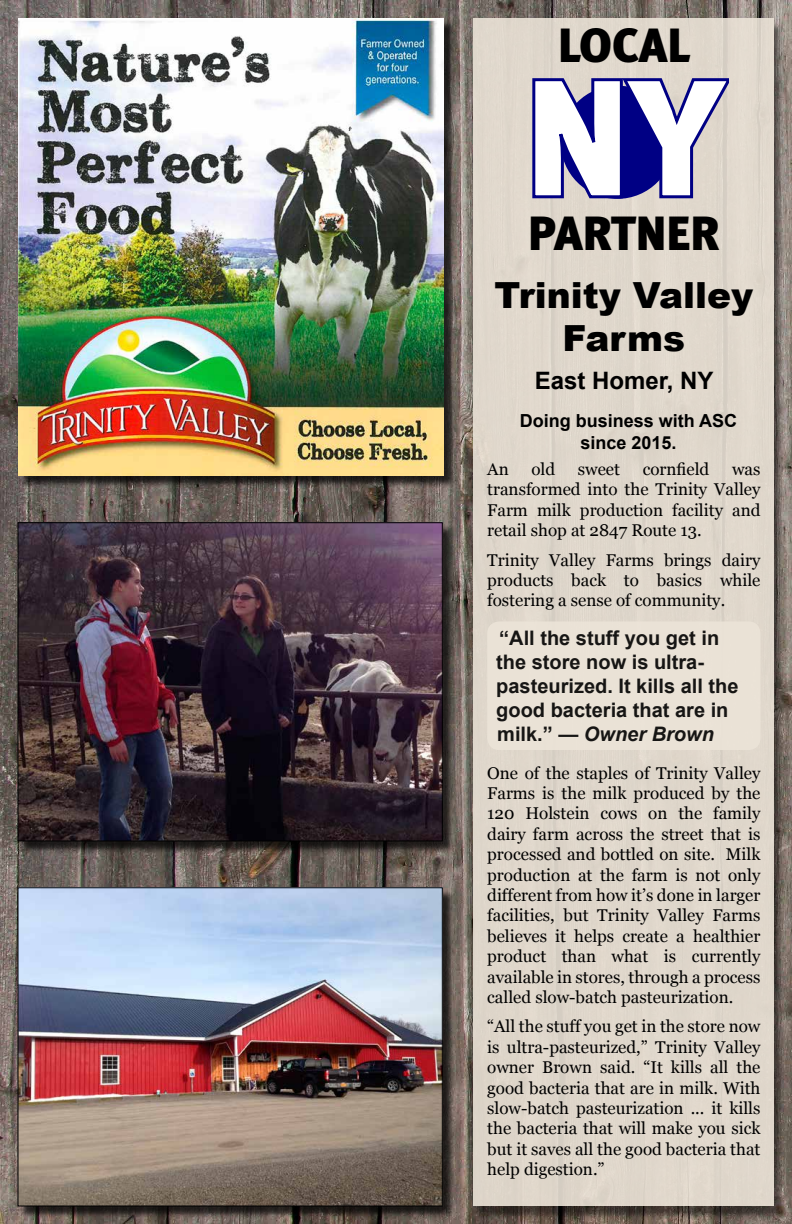
<style>
.page{position:relative;width:792px;height:1224px;background:#fff}
.page>*{position:absolute;margin:0;border:0;box-sizing:border-box;transform-origin:0 0}
.t1{font:168px "Meta Black Cyr Caps";color:#fff}
.t2{font:900 48px "Meta";color:#000}
.t3{font:900 36px/43.2px "Arial";color:#000;text-align:center}
.t4{font:700 24px "Arial";color:#000}
.t5{font:700 20px/24px "Arial";color:#000}
.t6{font:700 18px/21.6px "Arial";color:#000;text-align:center}
.t7{font:17px/20.4px "Georgia";color:#000;text-align:justify}
.s1{font-style:italic}
</style>
<div class="page">
<img style="left:0;top:0;width:792px;height:1224px">
<div style="left:473px;top:21px;width:312px;height:1199px;background:#000;opacity:.55"></div>
<div style="left:474px;top:18px;width:300px;height:1188px;background:#dfd7cb"></div>
<svg style="left:532px;top:77px;width:197px;height:124px"></svg>
<div style="left:20px;top:20px;width:437px;height:468px;background:#000;opacity:.75"></div>
<img style="left:18px;top:18px;width:426px;height:458px">
<div style="left:19px;top:524px;width:436px;height:330px;background:#000;opacity:.75"></div>
<img style="left:20px;top:524px;width:421px;height:315px">
<div style="left:18px;top:522px;width:425px;height:319px;border:1px solid #000"></div>
<div style="left:19px;top:889px;width:436px;height:330px;background:#000;opacity:.75"></div>
<img style="left:20px;top:890px;width:421px;height:314px">
<div style="left:18px;top:888px;width:425px;height:318px;border:1px solid #000"></div>
<div style="left:487px;top:621px;width:273px;height:129px;background:#ece4d8;border-radius:12px"></div>
<h2 class="t2" style="left:558px;top:16px;width:134px">LOCAL</h2>
<h1 class="t1" style="left:524px;top:42px;width:202px">NY</h1>
<h2 class="t2" style="left:528px;top:204px;width:193px">PARTNER</h2>
<h3 class="t3" style="left:494px;top:272px;width:260px">Trinity Valley<br>Farms</h3>
<h3 class="t4" style="left:535px;top:365px;width:180px">East Homer, NY</h3>
<p class="t6" style="left:520px;top:411px;width:219px">Doing business with ASC since 2015.</p>
<p class="t7" style="left:487px;top:459px;width:23px">An</p>
<p class="t7" style="left:531px;top:459px;width:25px">old</p>
<p class="t7" style="left:578px;top:459px;width:44px">sweet</p>
<p class="t7" style="left:643px;top:459px;width:68px">cornfield</p>
<p class="t7" style="left:487px;top:459px;width:275px;text-indent:245px">was transformed into the Trinity Valley Farm milk production facility and retail shop at 2847 Route 13.</p>
<p class="t7" style="left:487px;top:550px;width:275px">Trinity Valley Farms brings dairy products back to basics while fostering a sense of community.</p>
<p class="t5" style="left:496px;top:627px;width:244px">“All the stuff you get in the store now is ultra&shy;pasteurized. It kills all the good bacteria that are in milk.” <span class="s1">— Owner Brown</span></p>
<p class="t7" style="left:487px;top:763px;width:275px">One of the staples of Trinity Valley Farms is the milk produced by the 120 Holstein cows on the family dairy farm across the street that is processed and bottled on site. Milk production at the farm is not only different from how it’s done in larger facilities, but Trinity Valley Farms believes it helps create a healthier product than what is currently available in stores, through a process called slow-batch pasteurization.</p>
<p class="t7" style="left:487px;top:1017px;width:275px">“All the stuff you get in the store now is ultra-pasteurized,” Trinity Valley owner Brown said. “It kills all the good bacteria that are in milk. With slow-batch pasteurization ... it kills the bacteria that will make you sick but it saves all the good bacteria that help digestion.”</p>
</div>
